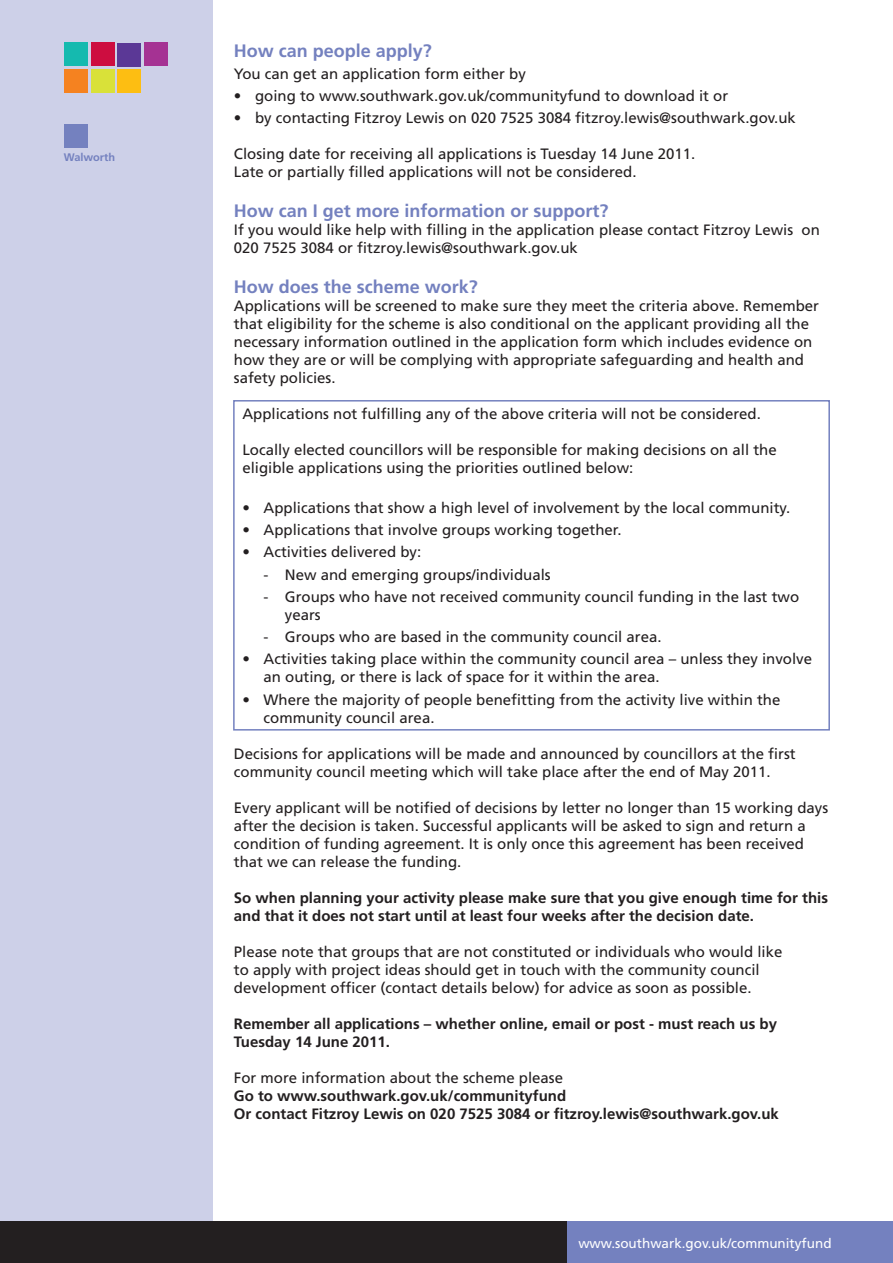
<style>
.page{position:relative;width:893px;height:1263px;background:#fff}
.page>*{position:absolute;margin:0;border:0;box-sizing:border-box;transform-origin:0 0}
.t1{font:700 18px "Frutiger";color:#7481bf}
.t2{font:15px/18px "Frutiger";color:#231f20}
.t3{font:700 15px/18px "Frutiger";color:#231f20}
.t4{font:13.5px "Frutiger";color:#fff}
.t5{font:700 10.95px "Frutiger";color:#7481bf}
</style>
<div class="page">
<div style="left:0;top:0;width:213px;height:1252px;background:#cdd0e8"></div>
<div style="left:233px;top:400px;width:597px;height:330px;border:2px solid #7481bf"></div>
<div style="left:64px;top:124px;width:24px;height:24px;background:#7481bf"></div>
<div style="left:117px;top:69px;width:24px;height:24px;background:#fdbe12"></div>
<div style="left:91px;top:69px;width:24px;height:24px;background:#d9e139"></div>
<div style="left:64px;top:69px;width:24px;height:24px;background:#f58220"></div>
<div style="left:144px;top:43px;width:24px;height:23px;background:#a53293"></div>
<div style="left:118px;top:43px;width:23px;height:23px;background:#5b3896"></div>
<div style="left:91px;top:43px;width:23px;height:23px;background:#cd0d40"></div>
<div style="left:64px;top:43px;width:24px;height:23px;background:#15baaf"></div>
<div style="left:0;top:1221px;width:893px;height:42px;background:#231f20"></div>
<div style="left:568px;top:1221px;width:325px;height:42px;background:#7481bf"></div>
<p class="t5" style="left:64px;top:151px;width:53px">Walworth</p>
<p class="t1" style="left:234px;top:40px;width:200px">How can people apply?</p>
<p class="t2" style="left:234px;top:64px;width:293px">You can get an application form either by</p>
<p class="t2" style="left:234px;top:87px;width:496px">• going to www.southwark.gov.uk/communityfund to download it or</p>
<p class="t2" style="left:234px;top:109px;width:564px">• by contacting Fitzroy Lewis on 020 7525 3084 fitzroy.lewis@southwark.gov.uk</p>
<p class="t2" style="left:234px;top:145px;width:463px">Closing date for receiving all applications is Tuesday 14 June 2011.</p>
<p class="t2" style="left:234px;top:163px;width:404px">Late or partially filled applications will not be considered.</p>
<p class="t1" style="left:234px;top:200px;width:376px">How can I get more information or support?</p>
<p class="t2" style="left:234px;top:221px;width:587px">If you would like help with filling in the application please contact Fitzroy Lewis on<br>020 7525 3084 or fitzroy.lewis@southwark.gov.uk</p>
<p class="t1" style="left:234px;top:276px;width:246px">How does the scheme work?</p>
<p class="t2" style="left:234px;top:296px;width:587px">Applications will be screened to make sure they meet the criteria above. Remember that eligibility for the scheme is also conditional on the applicant providing all the necessary information outlined in the application form which includes evidence on how they are or will be complying with appropriate safeguarding and health and safety policies.</p>
<p class="t2" style="left:242px;top:404px;width:520px">Applications not fulfilling any of the above criteria will not be considered.</p>
<p class="t2" style="left:242px;top:440px;width:536px">Locally elected councillors will be responsible for making decisions on all the eligible applications using the priorities outlined below:</p>
<p class="t2" style="left:242px;top:498px;width:549px">• Applications that show a high level of involvement by the local community.</p>
<p class="t2" style="left:242px;top:521px;width:381px">• Applications that involve groups working together.</p>
<p class="t2" style="left:242px;top:543px;width:180px">• Activities delivered by:</p>
<p class="t2" style="left:264px;top:565px;width:289px">- New and emerging groups/individuals</p>
<p class="t2" style="left:285px;top:587px;width:516px;text-indent:-21px">- Groups who have not received community council funding in the last two years</p>
<p class="t2" style="left:264px;top:628px;width:399px">- Groups who are based in the community council area.</p>
<p class="t2" style="left:264px;top:650px;width:550px;text-indent:-21px">• Activities taking place within the community council area – unless they involve an outing, or there is lack of space for it within the area.</p>
<p class="t2" style="left:264px;top:690px;width:518px;text-indent:-21px">• Where the majority of people benefitting from the activity live within the community council area.</p>
<p class="t2" style="left:234px;top:744px;width:563px">Decisions for applications will be made and announced by councillors at the first community council meeting which will take place after the end of May 2011.</p>
<p class="t2" style="left:234px;top:798px;width:596px">Every applicant will be notified of decisions by letter no longer than 15 working days after the decision is taken. Successful applicants will be asked to sign and return a condition of funding agreement. It is only once this agreement has been received that we can release the funding.</p>
<p class="t3" style="left:234px;top:888px;width:596px">So when planning your activity please make sure that you give enough time for this and that it does not start until at least four weeks after the decision date.</p>
<p class="t2" style="left:234px;top:942px;width:550px">Please note that groups that are not constituted or individuals who would like to apply with project ideas should get in touch with the community council development officer (contact details below) for advice as soon as possible.</p>
<p class="t3" style="left:234px;top:1014px;width:545px">Remember all applications – whether online, email or post - must reach us by</p>
<p class="t3" style="left:234px;top:1032px;width:158px">Tuesday 14 June 2011.</p>
<p class="t2" style="left:234px;top:1068px;width:331px">For more information about the scheme please</p>
<p class="t3" style="left:234px;top:1086px;width:334px">Go to www.southwark.gov.uk/communityfund</p>
<p class="t3" style="left:234px;top:1104px;width:546px">Or contact Fitzroy Lewis on 020 7525 3084 or fitzroy.lewis@southwark.gov.uk</p>
<p class="t4" style="left:578px;top:1235px;width:255px">www.southwark.gov.uk/communityfund</p>
</div>
